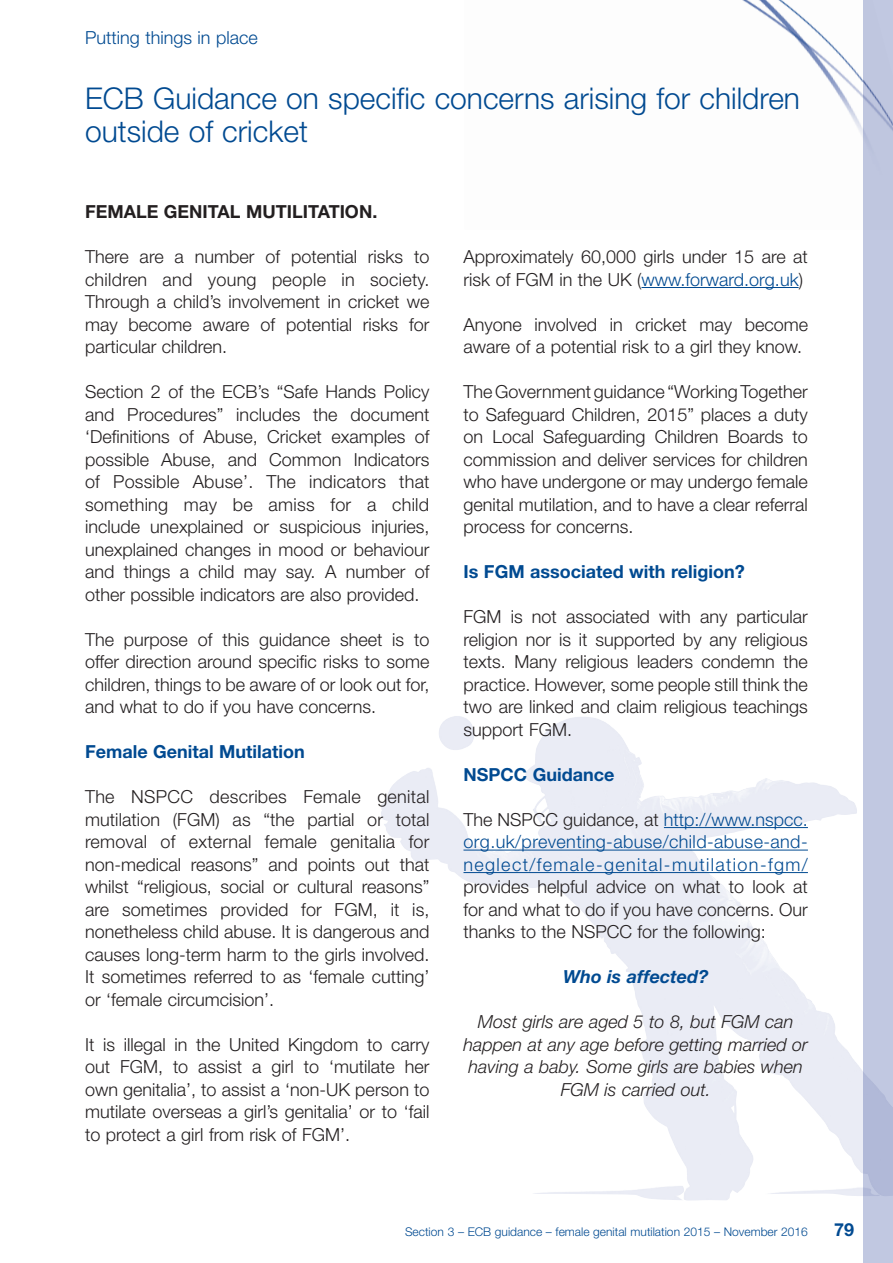
<style>
.page{position:relative;width:893px;height:1263px;background:#fff}
.page>*{position:absolute;margin:0;border:0;box-sizing:border-box;transform-origin:0 0}
.t1{font:300 30px/33px "Helvetica Neue";color:#014a91}
.t2{font:300 18px/22.5px "Helvetica Neue";color:#231f20;text-align:justify}
.t3{font:italic 300 18px/22.5px "Helvetica Neue";color:#231f20;text-align:center}
.t4{font:300 18px/22.5px "Helvetica Neue";letter-spacing:.05em;color:#014a91;text-align:justify}
.t5{font:700 18px "Helvetica Neue";color:#014a91}
.t6{font:700 18px "Helvetica Neue";color:#231f20}
.t7{font:300 18px "Helvetica Neue";color:#014a91}
.t8{font:italic 700 18px "Helvetica Neue";color:#014a91}
.t9{font:300 12px "Helvetica Neue";color:#014a91}
.s1{color:#014a91}
.s2{color:#231f20}
</style>
<div class="page">
<img style="left:742px;top:0;width:121px;height:137px">
<div style="left:863px;top:0;width:30px;height:1263px;background:#c1c8e1"></div>
<hr style="left:641px;top:287px;width:158px;height:1px;background:#014a91">
<hr style="left:664px;top:827px;width:144px;height:1px;background:#014a91">
<hr style="left:463px;top:850px;width:345px;height:1px;background:#014a91">
<hr style="left:463px;top:872px;width:345px;height:1px;background:#014a91">
<p class="t7" style="left:85px;top:27px;width:174px">Putting things in place</p>
<h1 class="t1" style="left:85px;top:81px;width:716px">ECB Guidance on specific concerns arising for children outside of cricket</h1>
<p class="t6" style="left:85px;top:201px;width:294px">FEMALE GENITAL MUTILITATION.</p>
<p class="t2" style="left:85px;top:245px;width:346px">There are a number of potential risks to children and young people in society.<br>Through a child’s involvement in cricket we may become aware of potential risks for particular children.</p>
<p class="t2" style="left:85px;top:380px;width:346px">Section 2 of the ECB’s “Safe Hands Policy and Procedures” includes the document ‘Definitions of Abuse, Cricket examples of possible Abuse, and Common Indicators of Possible Abuse’. The indicators that something may be amiss for a child include unexplained or suspicious injuries, unexplained changes in mood or behaviour and things a child may say. A number of other possible indicators are also provided.</p>
<p class="t2" style="left:85px;top:628px;width:346px">The purpose of this guidance sheet is to offer direction around specific risks to some children, things to be aware of or look out for, and what to do if you have concerns.</p>
<p class="t5" style="left:85px;top:741px;width:221px">Female Genital Mutilation</p>
<p class="t2" style="left:85px;top:785px;width:346px">The NSPCC describes Female genital mutilation (FGM) as “the partial or total removal of external female genitalia for non-medical reasons” and points out that whilst “religious, social or cultural reasons” are sometimes provided for FGM, it is, nonetheless child abuse. It is dangerous and causes long-term harm to the girls involved.<br>It sometimes referred to as ‘female cutting’ or ‘female circumcision’.</p>
<p class="t2" style="left:85px;top:1033px;width:346px">It is illegal in the United Kingdom to carry out FGM, to assist a girl to ‘mutilate her own genitalia’, to assist a ‘non-UK person to mutilate overseas a girl’s genitalia’ or to ‘fail to protect a girl from risk of FGM’.</p>
<p class="t2" style="left:463px;top:245px;width:346px">Approximately 60,000 girls under 15 are at risk of FGM in the UK (<span class="s1">www.forward.org.uk</span>)</p>
<p class="t2" style="left:463px;top:313px;width:346px">Anyone involved in cricket may become aware of a potential risk to a girl they know.</p>
<p class="t2" style="left:463px;top:380px;width:346px">The Government guidance “Working Together to Safeguard Children, 2015” places a duty on Local Safeguarding Children Boards to commission and deliver services for children who have undergone or may undergo female genital mutilation, and to have a clear referral process for concerns.</p>
<p class="t5" style="left:463px;top:561px;width:283px">Is FGM associated with religion?</p>
<p class="t2" style="left:463px;top:605px;width:346px">FGM is not associated with any particular religion nor is it supported by any religious texts. Many religious leaders condemn the practice. However, some people still think the two are linked and claim religious teachings support FGM.</p>
<p class="t5" style="left:463px;top:763px;width:152px">NSPCC Guidance</p>
<p class="t4" style="left:463px;top:808px;width:346px"><span class="s2">The NSPCC guidance, at</span> http://www.nspcc. org.uk/preventing-abuse/child-abuse-and&shy;neglect/female-genital-mutilation-fgm/</p>
<p class="t2" style="left:463px;top:875px;width:346px">provides helpful advice on what to look at for and what to do if you have concerns. Our thanks to the NSPCC for the following:</p>
<p class="t8" style="left:563px;top:966px;width:147px">Who is affected?</p>
<p class="t3" style="left:463px;top:1010px;width:346px">Most girls are aged 5 to 8, but FGM can happen at any age before getting married or having a baby. Some girls are babies when FGM is carried out.</p>
<p class="t9" style="left:405px;top:1224px;width:404px">Section 3 – ECB guidance – female genital mutilation 2015 – November 2016</p>
<p class="t5" style="left:834px;top:1218px;width:22px">79</p>
</div>
